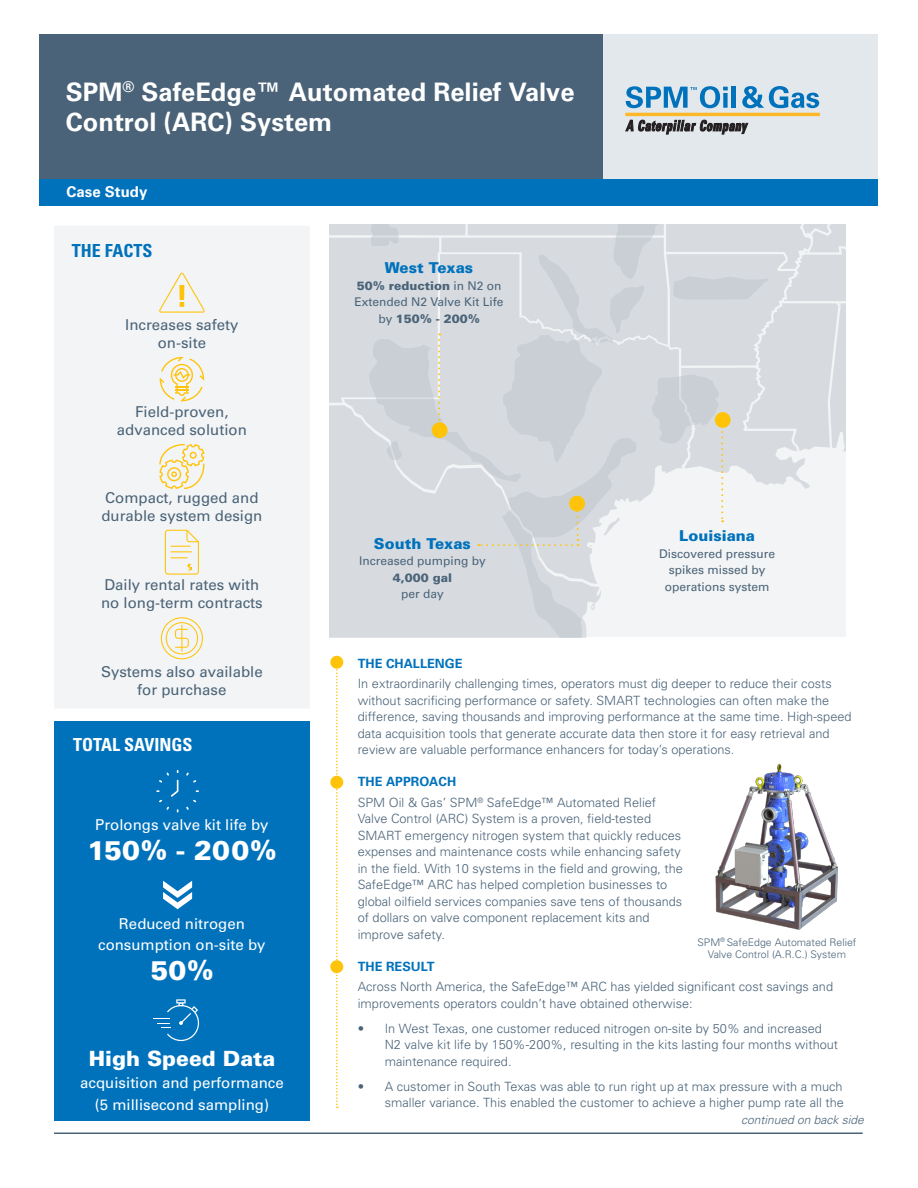
<style>
.page{position:relative;width:918px;height:1188px;background:#fff}
.page>*{position:absolute;margin:0;border:0;box-sizing:border-box;transform-origin:0 0}
.IP_info{font:900 27px "Univers LT Std";color:#fff}
.t1{font:700 25.5px/30px "Univers";color:#fff}
.IP_info-2{font:900 21px "Univers LT Std";color:#fff}
.IP_info-3{font:700 condensed 18px "Univers LT Std";color:#fff}
.IP_info-4{font:700 condensed 18px "Univers LT Std";color:#0072bc}
.IP_info-5{font:15px/18px "Univers";color:#4a6378;text-align:center}
.IP_info-6{font:15px/21px "Univers";color:#fff;text-align:center}
.IP_info-7{font:900 15px "Univers";color:#0072bc}
.t2{font:700 15px "Univers";color:#fff}
.body_copy{font:300 12.75px/16.5px "Univers";color:#4a6378}
.body_heading{font:700 12.75px "Univers";color:#0072bc}
.IP_info-8{font:12px/16.5px "Univers";color:#4a6378;text-align:center}
.body_copy-2{font:italic 300 12px "Univers";color:#4a6378}
.body_copy-3{font:300 10.5px/12px "Univers";color:#4a6378;text-align:center}
.s1{font-weight:900}
</style>
<div class="page">
<div style="left:39px;top:35px;width:564px;height:149px;background:#4a6378"></div>
<div style="left:603px;top:35px;width:275px;height:149px;background:#e3e8ed"></div>
<div style="left:39px;top:179px;width:839px;height:27px;background:#0072bc"></div>
<svg style="left:626px;top:86px;width:102px;height:22px"></svg>
<div style="left:731px;top:87px;width:5px;height:21px;background:#0072bc"></div>
<svg style="left:742px;top:86px;width:77px;height:22px"></svg>
<svg style="left:626px;top:120px;width:122px;height:14px"></svg>
<div style="left:626px;top:113px;width:193px;height:3px;border:1px solid #fcb828"></div>
<hr style="left:54px;top:1133px;width:809px;height:1px;background:#4a6378">
<div style="left:54px;top:226px;width:255px;height:482px;background:#f3f4f5"></div>
<div style="left:54px;top:721px;width:256px;height:400px;background:#0072bc"></div>
<svg style="left:176px;top:999px;width:10px;height:2px"></svg>
<svg style="left:153px;top:1001px;width:46px;height:40px"></svg>
<svg style="left:186px;top:800px;width:10px;height:10px"></svg>
<svg style="left:186px;top:772px;width:10px;height:11px"></svg>
<svg style="left:156px;top:770px;width:22px;height:42px"></svg>
<svg style="left:336px;top:669px;width:2px;height:439px"></svg>
<div style="left:330px;top:656px;width:13px;height:13px;background:#ffc40a;border-radius:50%"></div>
<svg style="left:330px;top:225px;width:516px;height:412px"></svg>
<div style="left:330px;top:776px;width:13px;height:13px;background:#ffc40a;border-radius:50%"></div>
<div style="left:330px;top:960px;width:13px;height:13px;background:#ffc40a;border-radius:50%"></div>
<svg style="left:163px;top:881px;width:29px;height:28px"></svg>
<svg style="left:159px;top:273px;width:46px;height:40px"></svg>
<svg style="left:160px;top:357px;width:44px;height:44px"></svg>
<svg style="left:159px;top:444px;width:45px;height:45px"></svg>
<svg style="left:165px;top:530px;width:34px;height:45px"></svg>
<img style="left:715px;top:763px;width:124px;height:167px">
<svg style="left:161px;top:617px;width:42px;height:42px"></svg>
<p class="t1" style="left:66px;top:77px;width:510px">SPM<sup>®</sup> SafeEdge™ Automated Relief Valve<br>Control (ARC) System</p>
<p class="t2" style="left:67px;top:183px;width:82px">Case Study</p>
<p class="IP_info-4" style="left:72px;top:239px;width:82px">THE FACTS</p>
<p class="IP_info-5" style="left:125px;top:316px;width:115px">Increases safety on-site</p>
<p class="IP_info-5" style="left:117px;top:402px;width:132px">Field-proven, advanced solution</p>
<p class="IP_info-5" style="left:101px;top:489px;width:162px;text-align:left">Compact, rugged and durable system design</p>
<p class="IP_info-5" style="left:101px;top:576px;width:163px;text-align:left">Daily rental rates with no long-term contracts</p>
<p class="IP_info-5" style="left:101px;top:663px;width:163px">Systems also available for purchase</p>
<p class="IP_info-3" style="left:73px;top:734px;width:121px">TOTAL SAVINGS</p>
<p class="IP_info-6" style="left:95px;top:814px;width:175px">Prolongs valve kit life by</p>
<p class="IP_info" style="left:87px;top:833px;width:190px">150% - 200%</p>
<p class="IP_info-6" style="left:98px;top:913px;width:169px">Reduced nitrogen consumption on-site by</p>
<p class="IP_info" style="left:150px;top:953px;width:65px">50%</p>
<p class="IP_info-2" style="left:89px;top:1045px;width:188px">High Speed Data</p>
<p class="IP_info-6" style="left:80px;top:1072px;width:205px">acquisition and performance</p>
<p class="IP_info-6" style="left:95px;top:1094px;width:176px">(5 millisecond sampling)</p>
<p class="IP_info-7" style="left:385px;top:259px;width:90px">West Texas</p>
<p class="IP_info-8" style="left:354px;top:277px;width:151px"><span class="s1">50% reduction</span> in N2 on<br>Extended N2 Valve Kit Life by <span class="s1">150% - 200%</span></p>
<p class="IP_info-7" style="left:374px;top:534px;width:98px">South Texas</p>
<p class="IP_info-8" style="left:359px;top:553px;width:128px">Increased pumping by<br><span class="s1">4,000 gal<br></span>per day</p>
<p class="IP_info-7" style="left:679px;top:526px;width:77px">Louisiana</p>
<p class="IP_info-8" style="left:659px;top:545px;width:118px">Discovered pressure spikes missed by operations system</p>
<p class="body_heading" style="left:358px;top:656px;width:106px">THE CHALLENGE</p>
<p class="body_copy" style="left:358px;top:676px;width:495px">In extraordinarily challenging times, operators must dig deeper to reduce their costs without sacrificing performance or safety. SMART technologies can often make the difference, saving thousands and improving performance at the same time. High-speed data acquisition tools that generate accurate data then store it for easy retrieval and review are valuable performance enhancers for today’s operations.</p>
<p class="body_heading" style="left:358px;top:774px;width:100px">THE APPROACH</p>
<p class="body_copy" style="left:358px;top:794px;width:327px">SPM Oil &amp; Gas’ SPM<sup>®</sup> SafeEdge™ Automated Relief Valve Control (ARC) System is a proven, field-tested SMART emergency nitrogen system that quickly reduces expenses and maintenance costs while enhancing safety in the field. With 10 systems in the field and growing, the SafeEdge™ ARC has helped completion businesses to global oilfield services companies save tens of thousands of dollars on valve component replacement kits and improve safety.</p>
<p class="body_heading" style="left:358px;top:959px;width:78px">THE RESULT</p>
<p class="body_copy" style="left:358px;top:979px;width:477px">Across North America, the SafeEdge™ ARC has yielded significant cost savings and improvements operators couldn’t have obtained otherwise:</p>
<p class="body_copy" style="left:385px;top:1020px;width:455px;text-indent:-27px">• In West Texas, one customer reduced nitrogen on-site by 50% and increased<br>N2 valve kit life by 150%-200%, resulting in the kits lasting four months without maintenance required.</p>
<p class="body_copy" style="left:358px;top:1078px;width:488px;text-align:right">• A customer in South Texas was able to run right up at max pressure with a much smaller variance. This enabled the customer to achieve a higher pump rate all the</p>
<p class="body_copy-3" style="left:698px;top:936px;width:160px">SPM<sup>®</sup> SafeEdge Automated Relief<br>Valve Control (A.R.C.) System</p>
<p class="body_copy-2" style="left:741px;top:1113px;width:124px">continued on back side</p>
</div>
